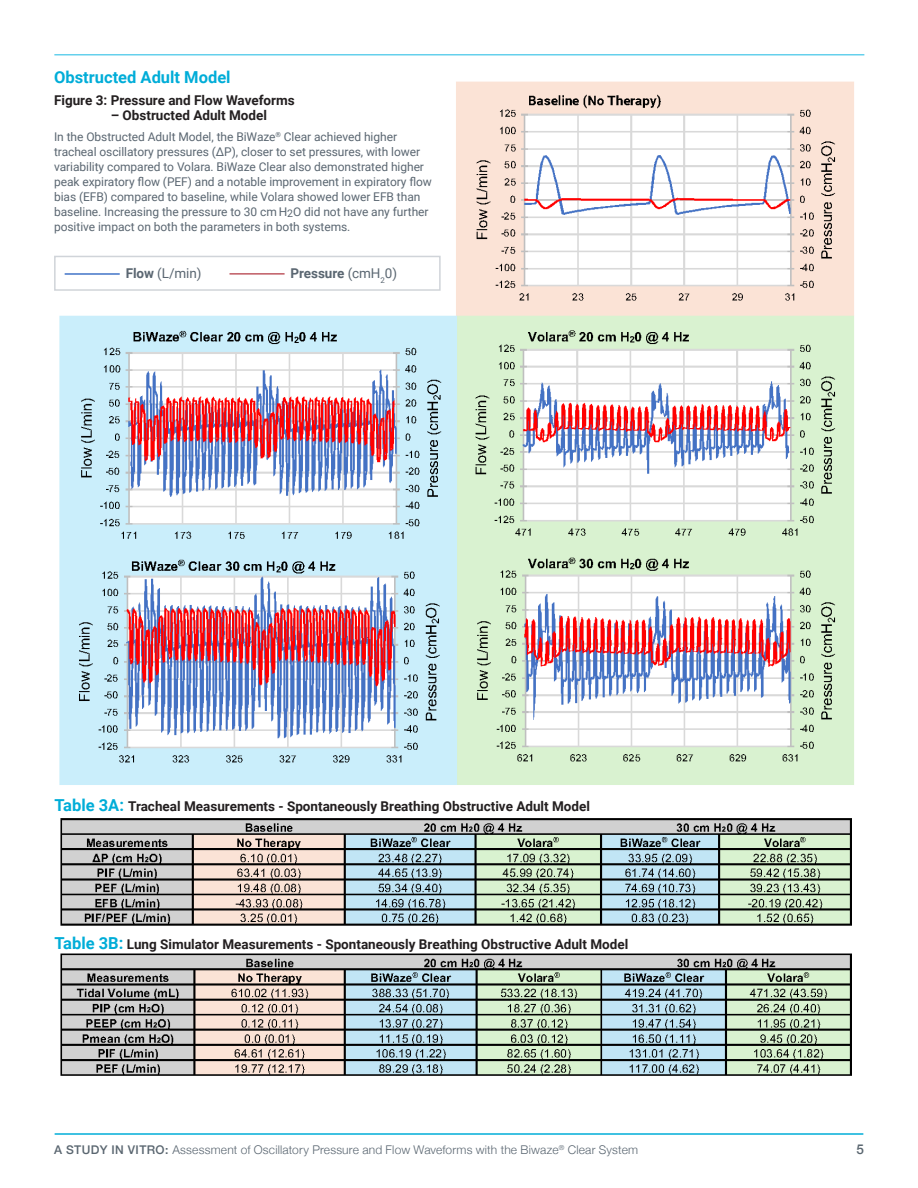
<style>
.page{position:relative;width:918px;height:1188px;background:#fff}
.page>*{position:absolute;margin:0;border:0;box-sizing:border-box;transform-origin:0 0}
.Chart_Headings_1{font:700 16.5px "Roboto";color:#00add8}
.Chart_Headings_1-2{font:700 13.5px "Roboto";color:#231f20}
.Body-9_12{font:700 13.5px "Roboto";letter-spacing:-.005em;color:#5a6671}
.Body-9_12-2{font:13.5px "Roboto";color:#5a6671}
.t1{font:500 13.5px "Helvetica Neue";color:#5a6670}
.Body-9_12-3{font:12px/15px "Roboto";letter-spacing:-.005em;color:#5a6671}
.t2{font:300 12px "Helvetica Neue";letter-spacing:.015em;color:#5a6671}
.s1{font-weight:700}
.s2{font-weight:400}
.s3{font-size:16.5px;color:#00add8}
.s4{font-weight:500;color:#5a6670}
</style>
<div class="page">
<hr style="left:55px;top:1133px;width:808px;height:2px;background:#00add8">
<img style="left:54px;top:81px;width:800px;height:995px">
<hr style="left:54px;top:54px;width:810px;height:2px;background:#65d0ec">
<hr style="left:65px;top:273px;width:55px;height:2px;background:#4174c7">
<hr style="left:230px;top:273px;width:55px;height:2px;background:#bf5a62">
<div style="left:54px;top:256px;width:387px;height:35px;border:2px solid #d0d4d9"></div>
<p class="Chart_Headings_1" style="left:54px;top:66px;width:178px">Obstructed Adult Model</p>
<p class="Chart_Headings_1-2" style="left:54px;top:91px;width:242px">Figure 3: Pressure and Flow Waveforms</p>
<p class="Chart_Headings_1-2" style="left:111px;top:106px;width:158px">– Obstructed Adult Model</p>
<p class="Body-9_12-3" style="left:54px;top:129px;width:379px">In the Obstructed Adult Model, the BiWaze<sup>®</sup> Clear achieved higher tracheal oscillatory pressures (ΔP), closer to set pressures, with lower variability compared to Volara. BiWaze Clear also demonstrated higher peak expiratory flow (PEF) and a notable improvement in expiratory flow bias (EFB) compared to baseline, while Volara showed lower EFB than baseline. Increasing the pressure to 30 cm H<sub>2</sub>O did not have any further positive impact on both the parameters in both systems.</p>
<p class="Body-9_12-2" style="left:126px;top:264px;width:77px"><span class="s1">Flow</span> (L/min)</p>
<p class="Body-9_12" style="left:291px;top:264px;width:108px">Pressure <span class="s2">(cmH</span><sub>2</sub><span class="s2">0)</span></p>
<p class="Chart_Headings_1-2" style="left:54px;top:796px;width:537px"><span class="s3">Table 3A:</span> Tracheal Measurements - Spontaneously Breathing Obstructive Adult Model</p>
<p class="Chart_Headings_1-2" style="left:54px;top:935px;width:576px"><span class="s3">Table 3B:</span> Lung Simulator Measurements - Spontaneously Breathing Obstructive Adult Model</p>
<p class="t2" style="left:54px;top:1140px;width:586px"><span class="s4">A STUDY IN VITRO:</span> Assessment of Oscillatory Pressure and Flow Waveforms with the Biwaze<sup>®</sup> Clear System</p>
<p class="t1" style="left:856px;top:1139px;width:9px">5</p>
</div>
